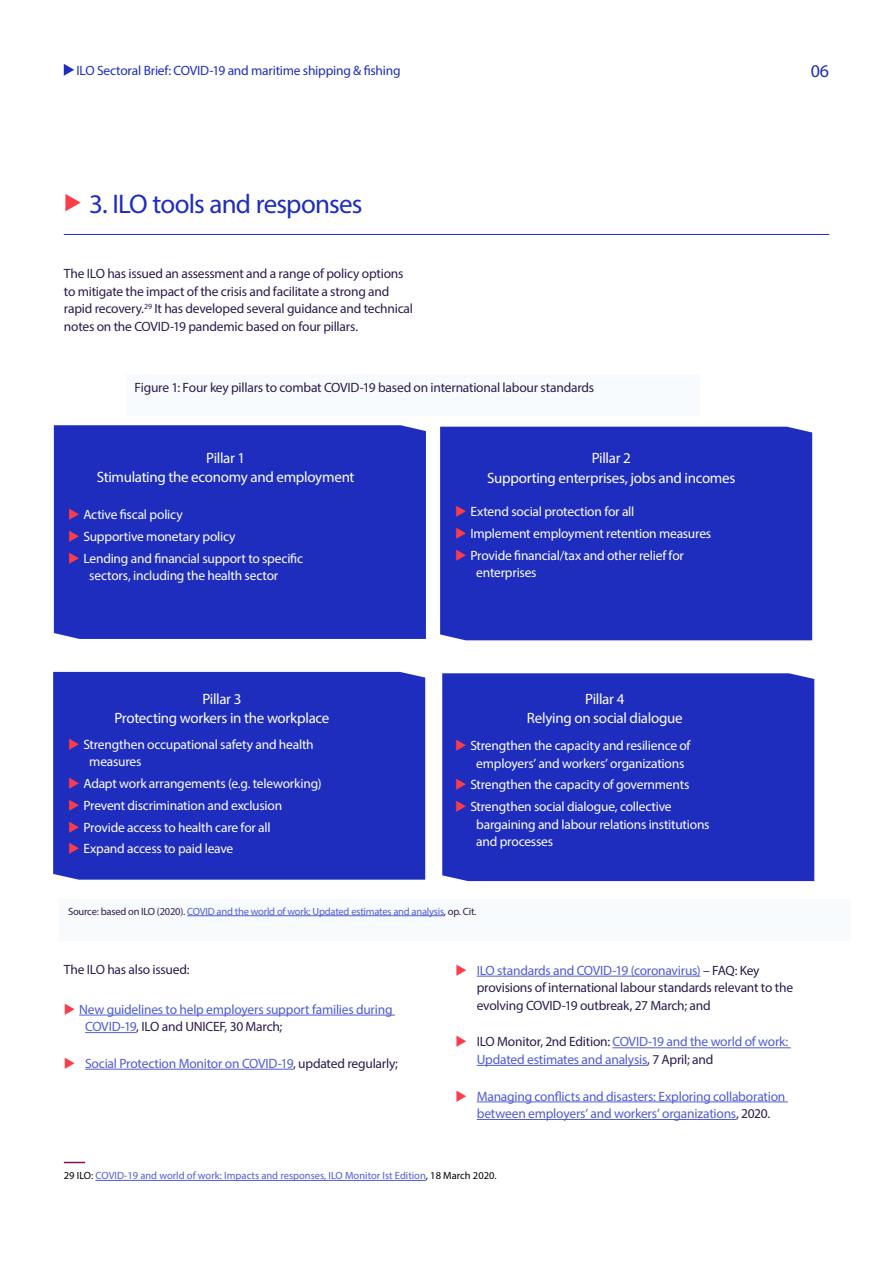
<style>
.page{position:relative;width:893px;height:1263px;background:#fff}
.page>*{position:absolute;margin:0;border:0;box-sizing:border-box;transform-origin:0 0}
.t1{font:27px "Myriad Pro";letter-spacing:-.03em;color:#1e2dbe}
.t2{font:18px "Myriad Pro";color:#1e2dbe}
.Briefing_A4_-_Crossh{font:15px/19.5px "Myriad Pro";letter-spacing:-.02em;color:#fff;text-align:center}
.t3{font:13.5px/17.5px "Myriad Pro";letter-spacing:-.015em;color:#fff}
.Briefing_A4_-_Body{font:13.5px/17.5px "Myriad Pro";letter-spacing:-.02em;color:#2c1b4d}
.t4{font:13.5px/17.5px "Myriad Pro";letter-spacing:-.015em;color:#4f5cd6}
.Briefing_A4_-_Subhea{font:13.5px "Myriad Pro";letter-spacing:-.015em;color:#1e2dbe}
.Briefing_A4-_footnot{font:10.5px "Myriad Pro";letter-spacing:-.015em;color:#4f5cd6}
.s1{color:#2c1b4d}
.s2{color:#4f5cd6}
.s3{color:#000}
</style>
<div class="page">
<hr style="left:64px;top:234px;width:765px;height:1px;background:#1e2dbe">
<svg style="left:64px;top:64px;width:10px;height:12px"></svg>
<hr style="left:79px;top:1015px;width:316px;height:1px;background:#4f5cd6">
<hr style="left:85px;top:1032px;width:51px;height:1px;background:#4f5cd6">
<hr style="left:85px;top:1069px;width:208px;height:1px;background:#4f5cd6">
<svg style="left:64px;top:1162px;width:21px;height:1px"></svg>
<hr style="left:96px;top:1180px;width:330px;height:1px;background:#4f5cd6">
<hr style="left:477px;top:976px;width:223px;height:1px;background:#4f5cd6">
<hr style="left:612px;top:1047px;width:179px;height:1px;background:#4f5cd6">
<hr style="left:477px;top:1065px;width:170px;height:1px;background:#4f5cd6">
<hr style="left:477px;top:1101px;width:311px;height:1px;background:#4f5cd6">
<hr style="left:477px;top:1119px;width:259px;height:1px;background:#4f5cd6">
<div style="left:126px;top:374px;width:573px;height:42px;background:#f8fbfe"></div>
<div style="left:54px;top:425px;width:372px;height:214px;background:#1e2dbe"></div>
<div style="left:440px;top:427px;width:372px;height:213px;background:#1e2dbe"></div>
<div style="left:53px;top:672px;width:372px;height:208px;background:#1e2dbe"></div>
<div style="left:442px;top:673px;width:372px;height:208px;background:#1e2dbe"></div>
<div style="left:60px;top:899px;width:791px;height:41px;background:#f8fbfe"></div>
<hr style="left:187px;top:915px;width:257px;height:1px;background:#4f5cd6">
<svg style="left:69px;top:508px;width:10px;height:12px"></svg>
<svg style="left:69px;top:530px;width:10px;height:12px"></svg>
<svg style="left:69px;top:552px;width:10px;height:11px"></svg>
<svg style="left:456px;top:505px;width:10px;height:12px"></svg>
<svg style="left:456px;top:527px;width:10px;height:12px"></svg>
<svg style="left:456px;top:549px;width:10px;height:12px"></svg>
<svg style="left:69px;top:738px;width:10px;height:11px"></svg>
<svg style="left:69px;top:777px;width:10px;height:12px"></svg>
<svg style="left:69px;top:799px;width:10px;height:12px"></svg>
<svg style="left:69px;top:821px;width:10px;height:11px"></svg>
<svg style="left:69px;top:843px;width:10px;height:11px"></svg>
<svg style="left:456px;top:739px;width:10px;height:12px"></svg>
<svg style="left:456px;top:779px;width:10px;height:11px"></svg>
<svg style="left:456px;top:800px;width:10px;height:12px"></svg>
<p class="Briefing_A4_-_Subhea" style="left:77px;top:62px;width:326px">ILO Sectoral Brief: COVID-19 and maritime shipping &amp; fishing</p>
<h2 class="t2" style="left:811px;top:59px;width:20px">06</h2>
<p class="t1" style="left:89px;top:187px;width:275px">3. ILO tools and responses</p>
<p class="Briefing_A4_-_Body" style="left:64px;top:264px;width:351px">The ILO has issued an assessment and a range of policy options to mitigate the impact of the crisis and facilitate a strong and rapid recovery.<sup>29</sup> It has developed several guidance and technical notes on the COVID-19 pandemic based on four pillars.</p>
<p class="Briefing_A4_-_Body" style="left:135px;top:379px;width:461px">Figure 1: Four key pillars to combat COVID-19 based on international labour standards</p>
<p class="Briefing_A4_-_Crossh" style="left:97px;top:448px;width:259px">Pillar 1<br>Stimulating the economy and employment</p>
<p class="Briefing_A4_-_Crossh" style="left:487px;top:448px;width:250px">Pillar 2<br>Supporting enterprises, jobs and incomes</p>
<p class="t3" style="left:83px;top:505px;width:101px">Active fiscal policy</p>
<p class="t3" style="left:83px;top:527px;width:154px">Supportive monetary policy</p>
<p class="t3" style="left:89px;top:549px;width:215px;text-indent:-6px">Lending and financial support to specific sectors, including the health sector</p>
<p class="t3" style="left:470px;top:503px;width:166px">Extend social protection for all</p>
<p class="t3" style="left:470px;top:524px;width:242px">Implement employment retention measures</p>
<p class="t3" style="left:476px;top:546px;width:209px;text-indent:-6px">Provide financial/tax and other relief for enterprises</p>
<p class="Briefing_A4_-_Crossh" style="left:114px;top:689px;width:216px">Pillar 3<br>Protecting workers in the workplace</p>
<p class="Briefing_A4_-_Crossh" style="left:527px;top:689px;width:157px">Pillar 4<br>Relying on social dialogue</p>
<p class="t3" style="left:89px;top:735px;width:226px;text-indent:-6px">Strengthen occupational safety and health measures</p>
<p class="t3" style="left:83px;top:774px;width:240px">Adapt work arrangements (e.g. teleworking)</p>
<p class="t3" style="left:83px;top:796px;width:200px">Prevent discrimination and exclusion</p>
<p class="t3" style="left:83px;top:818px;width:189px">Provide access to health care for all</p>
<p class="t3" style="left:83px;top:840px;width:151px">Expand access to paid leave</p>
<p class="t3" style="left:470px;top:737px;width:222px;text-align:center">Strengthen the capacity and resilience of employers’ and workers’ organizations</p>
<p class="t3" style="left:470px;top:776px;width:221px">Strengthen the capacity of governments</p>
<p class="t3" style="left:476px;top:798px;width:235px;text-indent:-6px">Strengthen social dialogue, collective bargaining and labour relations institutions and processes</p>
<p class="Briefing_A4-_footnot" style="left:68px;top:905px;width:410px"><span class="s1">Source: based on ILO (2020).</span> COVID and the world of work: Updated estimates and analysis<span class="s1">, op. Cit.</span></p>
<p class="Briefing_A4_-_Body" style="left:64px;top:961px;width:127px">The ILO has also issued:</p>
<p class="t4" style="left:85px;top:1000px;width:309px;text-indent:-6px">New guidelines to help employers support families during<br>COVID-19<span class="s1">, ILO and UNICEF, 30 March;</span></p>
<p class="t4" style="left:85px;top:1054px;width:314px">Social Protection Monitor on COVID-19<span class="s1">, updated regularly;</span></p>
<p class="Briefing_A4_-_Body" style="left:477px;top:961px;width:318px"><span class="s2">ILO standards and COVID-19 (coronavirus)</span> – FAQ: Key provisions of international labour standards relevant to the evolving COVID-19 outbreak, 27 March; and</p>
<p class="t4" style="left:477px;top:1033px;width:313px"><span class="s1">ILO Monitor, 2nd Edition:</span> COVID-19 and the world of work:<br>Updated estimates and analysis<span class="s1">, 7 April; and</span></p>
<p class="t4" style="left:477px;top:1087px;width:310px">Managing conflicts and disasters: Exploring collaboration between employers’ and workers’ organizations<span class="s1">, 2020.</span></p>
<p class="Briefing_A4-_footnot" style="left:64px;top:1169px;width:434px"><span class="s3">29 ILO:</span> COVID-19 and world of work: Impacts and responses, ILO Monitor Ist Edition<span class="s3">, 18 March 2020.</span></p>
</div>
